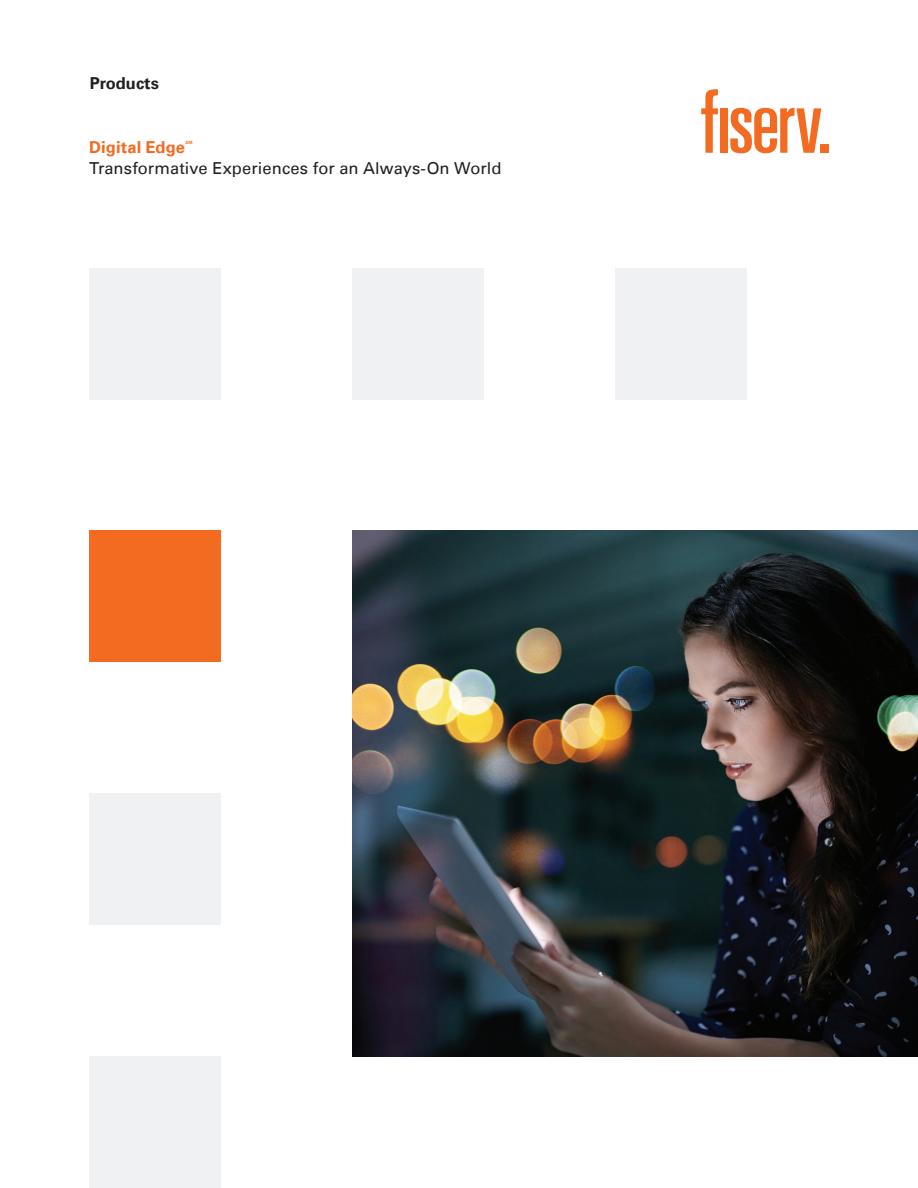
<style>
.page{position:relative;width:918px;height:1188px;background:#fff}
.page>*{position:absolute;margin:0;border:0;box-sizing:border-box;transform-origin:0 0}
.US_FC_black_descript{font:16.5px "Univers LT";letter-spacing:.005em;color:#231f20}
.US_FC_orange_name_11{font:700 16.5px "Univers LT";letter-spacing:.005em;color:#f36a21}
.US_FC_black_brochure{font:700 16.5px "Univers LT";color:#231f20}
.US_FC_orange_name_11-2{font:700 4.35px "Univers LT";color:#f36a21}
</style>
<div class="page">
<div style="left:89px;top:268px;width:132px;height:131px;background:#f0f1f2"></div>
<div style="left:89px;top:794px;width:132px;height:131px;background:#f0f1f2"></div>
<div style="left:89px;top:1057px;width:132px;height:131px;background:#f0f1f2"></div>
<div style="left:352px;top:268px;width:132px;height:131px;background:#f0f1f2"></div>
<div style="left:615px;top:268px;width:132px;height:131px;background:#f0f1f2"></div>
<img style="left:352px;top:531px;width:566px;height:526px">
<div style="left:821px;top:145px;width:8px;height:8px;background:#f36a21"></div>
<svg style="left:701px;top:89px;width:17px;height:64px"></svg>
<div style="left:720px;top:108px;width:8px;height:45px;background:#f36a21"></div>
<svg style="left:730px;top:108px;width:91px;height:45px"></svg>
<div style="left:89px;top:531px;width:132px;height:131px;background:#f36a21"></div>
<p class="US_FC_black_brochure" style="left:90px;top:74px;width:71px">Products</p>
<p class="US_FC_orange_name_11" style="left:89px;top:138px;width:97px">Digital Edge</p>
<p class="US_FC_orange_name_11-2" style="left:186px;top:140px;width:9px">SM</p>
<p class="US_FC_black_descript" style="left:89px;top:158px;width:414px">Transformative Experiences for an Always-On World</p>
</div>
